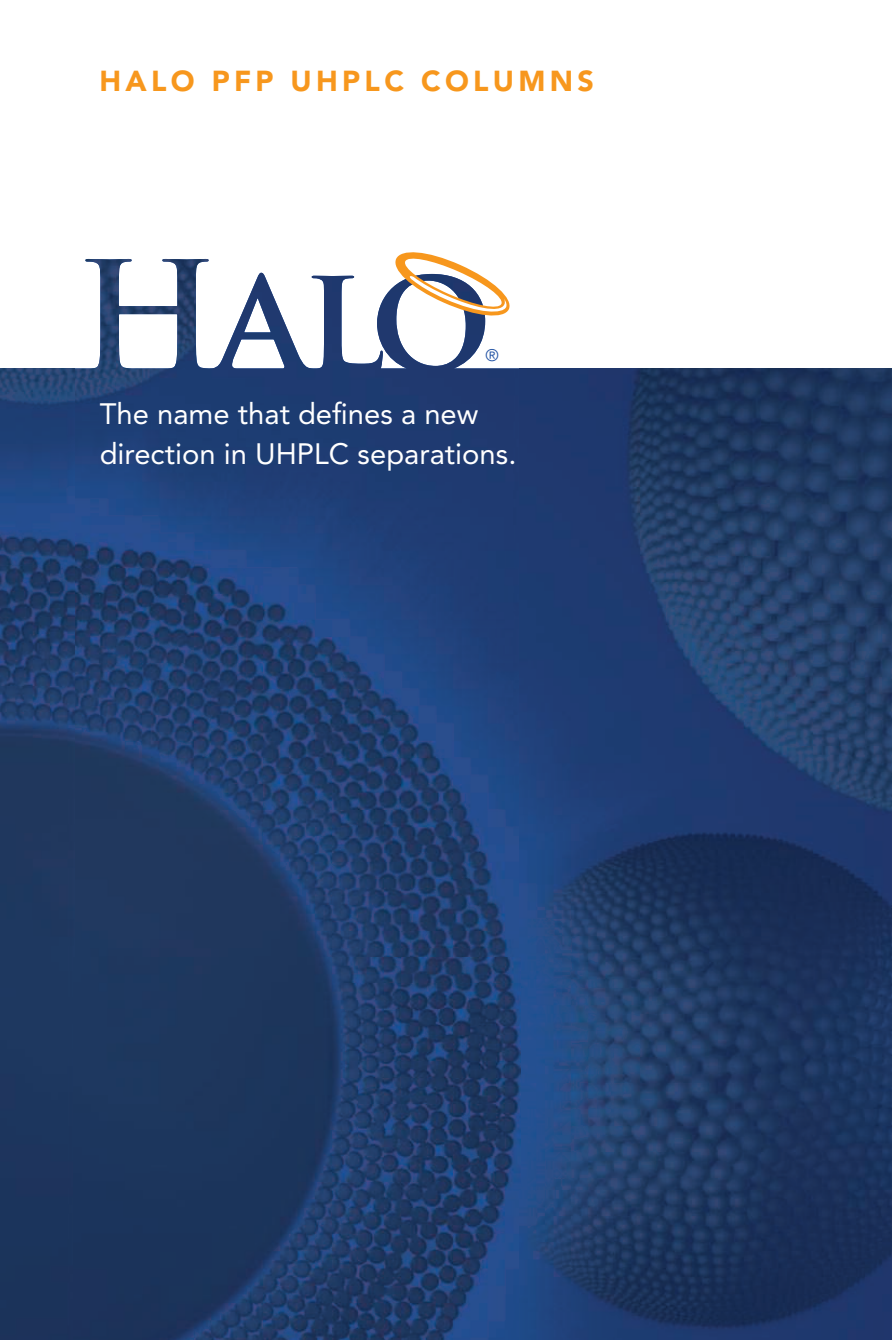
<style>
.page{position:relative;width:893px;height:1340px;background:#fff}
.page>*{position:absolute;margin:0;border:0;box-sizing:border-box;transform-origin:0 0}
.t1{font:29.25px/40.5px "Avenir Roman+KSJDOO";color:#fff}
.t2{font:28.8px "Avenir Black+QPDMMS";letter-spacing:.15em;color:#f7971d}
.t3{font:16.65px "Avenir Book+EQHXXU";color:#2051a3}
</style>
<div class="page">
<img style="left:75px;top:259px;width:444px;height:1080px">
<img style="left:0;top:368px;width:75px;height:971px">
<img style="left:519px;top:368px;width:372px;height:971px">
<svg style="left:391px;top:252px;width:122px;height:67px"></svg>
<p class="t2" style="left:99px;top:69px;width:496px">HALO PFP UHPLC COLUMNS</p>
<p class="t3" style="left:485px;top:348px;width:15px">®</p>
<p class="t1" style="left:100px;top:395px;width:418px">The name that defines a new direction in UHPLC separations.</p>
</div>
